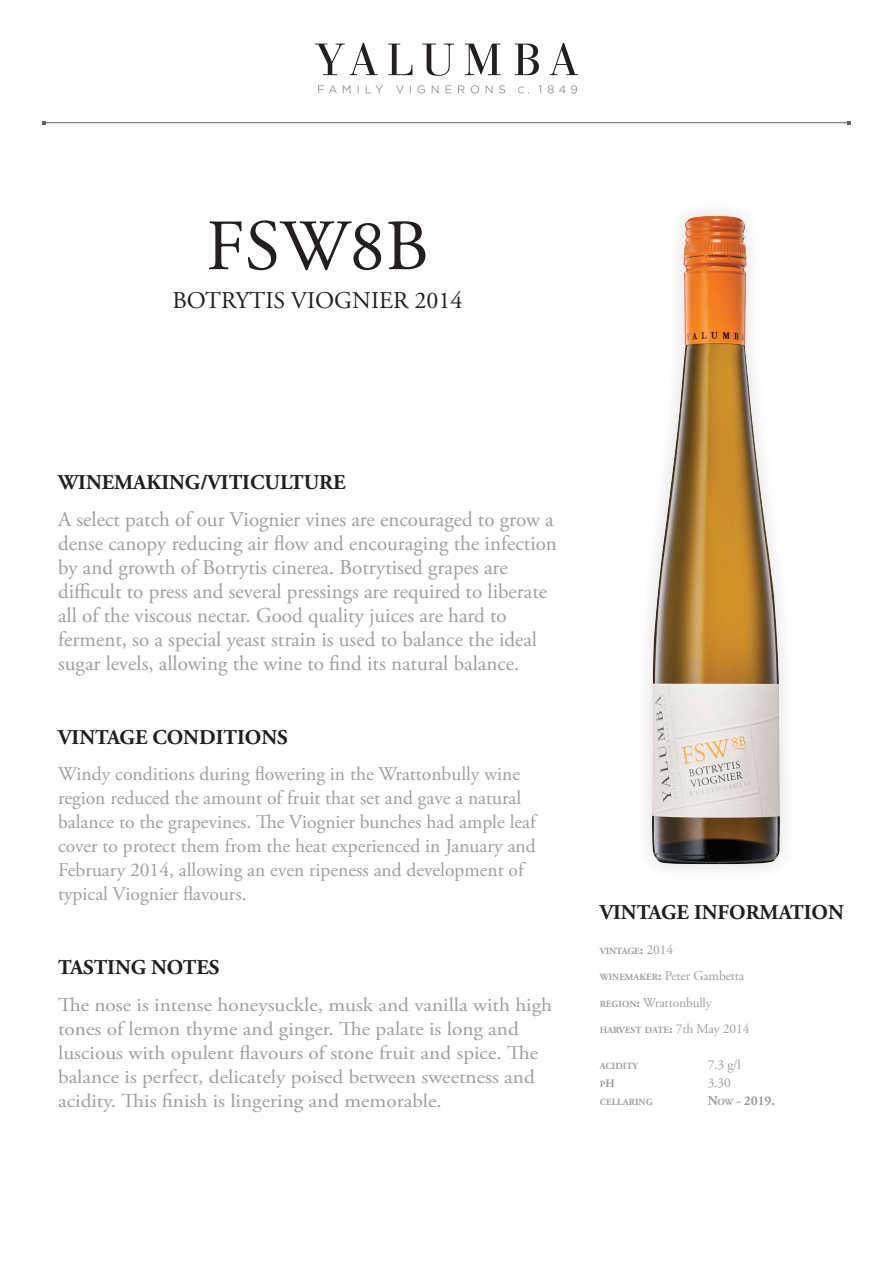
<style>
.page{position:relative;width:893px;height:1263px;background:#fff}
.page>*{position:absolute;margin:0;border:0;box-sizing:border-box;transform-origin:0 0}
.t1{font:72px "Adobe Garamond Pro";color:#231f20}
.t2{font:24px "Adobe Garamond Pro";color:#231f20}
.Body1{font:21px/24px "Adobe Garamond Pro";color:#9d9fa2}
.Body1-2{font:700 21px "Adobe Garamond Pro";color:#231f20}
.Body1-3{font:19.5px/24px "Adobe Garamond Pro";color:#9d9fa2}
.Body1-4{font:19.5px/24px "Adobe Garamond Pro";color:#9d9fa2;scale:1.09 1}
.t3{font:13.5px "Adobe Garamond Pro";letter-spacing:-.01em;color:#9d9fa2}
.t4{font:700 13.5px "Adobe Garamond Pro";color:#9d9fa2}
.t5{font:700 9.45px "Adobe Garamond Pro";color:#9d9fa2}
.s1{font-size:13.5px}
.s2{font-weight:400;font-size:13.5px}
.s3{font-weight:700;font-size:9.45px}
.s4{font-weight:700}
.s5{font-size:11.55px}
.s6{font-size:9.45px}
</style>
<div class="page">
<img style="left:652px;top:216px;width:128px;height:648px">
<svg style="left:318px;top:85px;width:259px;height:9px"></svg>
<svg style="left:315px;top:43px;width:263px;height:33px"></svg>
<hr style="left:44px;top:122px;width:805px;height:1px;background:#616164">
<p class="t1" style="left:206px;top:203px;width:224px">FSW8B</p>
<p class="t2" style="left:172px;top:286px;width:292px">BOTRYTIS VIOGNIER 2014</p>
<p class="Body1-2" style="left:58px;top:470px;width:289px">WINEMAKING/VITICULTURE</p>
<p class="Body1" style="left:58px;top:508px;width:500px">A select patch of our Viognier vines are encouraged to grow a dense canopy reducing air flow and encouraging the infection by and growth of Botrytis cinerea. Botrytised grapes are difficult to press and several pressings are required to liberate all of the viscous nectar. Good quality juices are hard to ferment, so a special yeast strain is used to balance the ideal sugar levels, allowing the wine to find its natural balance.</p>
<p class="Body1-2" style="left:58px;top:725px;width:231px">VINTAGE CONDITIONS</p>
<p class="Body1-3" style="left:58px;top:763px;width:479px">Windy conditions during flowering in the Wrattonbully wine region reduced the amount of fruit that set and gave a natural balance to the grapevines. The Viognier bunches had ample leaf cover to protect them from the heat experienced in January and February 2014, allowing an even ripeness and development of typical Viognier flavours.</p>
<p class="Body1-2" style="left:58px;top:955px;width:163px">TASTING NOTES</p>
<p class="Body1-4" style="left:58px;top:993px;width:455px">The nose is intense honeysuckle, musk and vanilla with high tones of lemon thyme and ginger. The palate is long and luscious with opulent flavours of stone fruit and spice. The balance is perfect, delicately poised between sweetness and acidity. This finish is lingering and memorable.</p>
<p class="Body1-2" style="left:600px;top:900px;width:246px">VINTAGE INFORMATION</p>
<p class="t5" style="left:600px;top:945px;width:75px">VINTAGE<span class="s1">:</span> <span class="s2">2014</span></p>
<p class="t3" style="left:600px;top:968px;width:146px"><span class="s3">WINEMAKER</span><span class="s4">:</span> Peter Gambetta</p>
<p class="t3" style="left:600px;top:994px;width:114px"><span class="s3">REGION</span><span class="s4">:</span> Wrattonbully</p>
<p class="t5" style="left:600px;top:1025px;width:151px">HARVEST DATE<span class="s1">:</span> <span class="s2">7th May 2014</span></p>
<p class="t5" style="left:600px;top:1061px;width:40px">ACIDITY</p>
<p class="t3" style="left:708px;top:1057px;width:35px">7.3 g/l</p>
<p class="t5" style="left:600px;top:1079px;width:16px">P<span class="s5">H</span></p>
<p class="t3" style="left:708px;top:1075px;width:25px">3.30</p>
<p class="t5" style="left:600px;top:1097px;width:76px">CELLARING <span class="s1">N</span></p>
<p class="t4" style="left:718px;top:1093px;width:59px"><span class="s6">OW</span> - 2019.</p>
</div>
